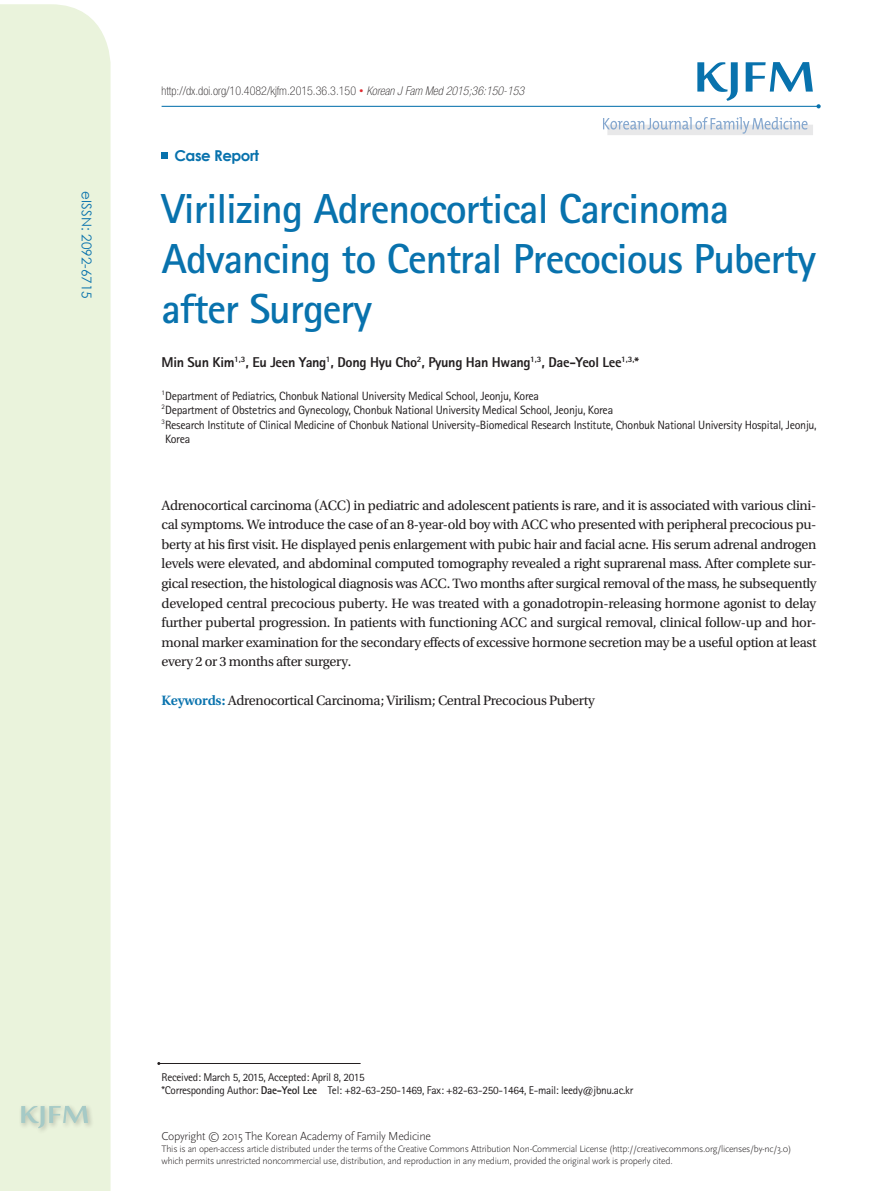
<style>
.page{position:relative;width:893px;height:1191px;background:#fff}
.page>*{position:absolute;margin:0;border:0;box-sizing:border-box;transform-origin:0 0}
.제목{font:700 42px/50.4px "Rotis Sans Serif Std";letter-spacing:-.025em;color:#0872ad}
.t1{font:700 15px "Century Gothic";letter-spacing:-.03em;color:#0872ad}
.초록{font:14.25px/19.5px "Utopia Std";letter-spacing:-.025em;color:#231f20;text-align:justify}
.저자{font:800 14.25px "Rotis Sans Serif Std";letter-spacing:-.025em;color:#231f20}
.t2{font:13.5px "Century Gothic";color:#0872ad}
.소속{font:12px/14.4px "Rotis Sans Serif Std";letter-spacing:-.025em;color:#231f20}
.DOI_단락{font:100 condensed 12px "Helvetica Neue LT Std";color:#231f20}
.t3{font:300 12px "Scala Sans";letter-spacing:-.025em;color:#231f20}
.교신주소{font:11.25px "Rotis Sans Serif Std";letter-spacing:-.025em;color:#231f20}
.t4{font:300 9.75px/11.7px "Scala Sans";letter-spacing:-.025em;color:#231f20}
.s1{font-family:"Dotum";font-weight:400;font-stretch:normal;color:#e02a30}
.s2{font-style:italic}
.s3{font-weight:600;color:#0872ad}
.s4{font-weight:700}
</style>
<div class="page">
<div style="left:0;top:4px;width:111px;height:1187px;background:#eaf3dc"></div>
<hr style="left:162px;top:106px;width:657px;height:1px;background:#0872ad">
<svg style="left:697px;top:62px;width:124px;height:46px"></svg>
<div style="left:607px;top:125px;width:206px;height:10px;background:#e8e8e9"></div>
<svg style="left:603px;top:117px;width:204px;height:17px"></svg>
<div style="left:19px;top:1103px;width:75px;height:31px;background:#231f20;opacity:.75"></div>
<svg style="left:21px;top:1106px;width:67px;height:22px"></svg>
<hr style="left:159px;top:1063px;width:202px;height:1px;background:#231f20">
<div style="left:162px;top:152px;width:6px;height:7px;background:#0872ad"></div>
<p class="t2" style="left:96px;top:191px;width:109px;rotate:90deg">eISSN: 2092-6715</p>
<p class="DOI_단락" style="left:162px;top:84px;width:364px">http://dx.doi.org/10.4082/kjfm.2015.36.3.150 <span class="s1">•</span> <span class="s2">Korean J Fam Med 2015;36:150-153</span></p>
<p class="t1" style="left:174px;top:144px;width:86px">Case Report</p>
<p class="제목" style="left:162px;top:182px;width:656px">Virilizing Adrenocortical Carcinoma<br>Advancing to Central Precocious Puberty after Surgery</p>
<p class="저자" style="left:162px;top:353px;width:479px">Min Sun Kim<sup>1,3</sup>, Eu Jeen Yang<sup>1</sup>, Dong Hyu Cho<sup>2</sup>, Pyung Han Hwang<sup>1,3</sup>, Dae-Yeol Lee<sup>1,3,</sup>*</p>
<p class="소속" style="left:162px;top:388px;width:657px"><sup>1</sup>Department of Pediatrics, Chonbuk National University Medical School, Jeonju, Korea<br><sup>2</sup>Department of Obstetrics and Gynecology, Chonbuk National University Medical School, Jeonju, Korea<br><sup>3</sup>Research Institute of Clinical Medicine of Chonbuk National University-Biomedical Research Institute, Chonbuk National University Hospital, Jeonju, Korea</p>
<p class="초록" style="left:162px;top:496px;width:656px">Adrenocortical carcinoma (ACC) in pediatric and adolescent patients is rare, and it is associated with various clini&shy;cal symptoms. We introduce the case of an 8-year-old boy with ACC who presented with peripheral precocious pu&shy;berty at his first visit. He displayed penis enlargement with pubic hair and facial acne. His serum adrenal androgen levels were elevated, and abdominal computed tomography revealed a right suprarenal mass. After complete sur&shy;gical resection, the histological diagnosis was ACC. Two months after surgical removal of the mass, he subsequently developed central precocious puberty. He was treated with a gonadotropin-releasing hormone agonist to delay further pubertal progression. In patients with functioning ACC and surgical removal, clinical follow-up and hor&shy;monal marker examination for the secondary effects of excessive hormone secretion may be a useful option at least every 2 or 3 months after surgery.</p>
<p class="초록" style="left:162px;top:691px;width:435px"><span class="s3">Keywords:</span> Adrenocortical Carcinoma; Virilism; Central Precocious Puberty</p>
<p class="교신주소" style="left:162px;top:1070px;width:205px">Received: March 5, 2015, Accepted: April 8, 2015</p>
<p class="교신주소" style="left:162px;top:1084px;width:473px">*Corresponding Author: <span class="s4">Dae-Yeol Lee</span> Tel: +82-63-250-1469, Fax: +82-63-250-1464, E-mail: leedy@jbnu.ac.kr</p>
<p class="t3" style="left:162px;top:1129px;width:271px">Copyright © 2015 The Korean Academy of Family Medicine</p>
<p class="t4" style="left:162px;top:1143px;width:631px">This is an open-access article distributed under the terms of the Creative Commons Attribution Non-Commercial License (http://creativecommons.org/licenses/by-nc/3.0) which permits unrestricted noncommercial use, distribution, and reproduction in any medium, provided the original work is properly cited.</p>
</div>
